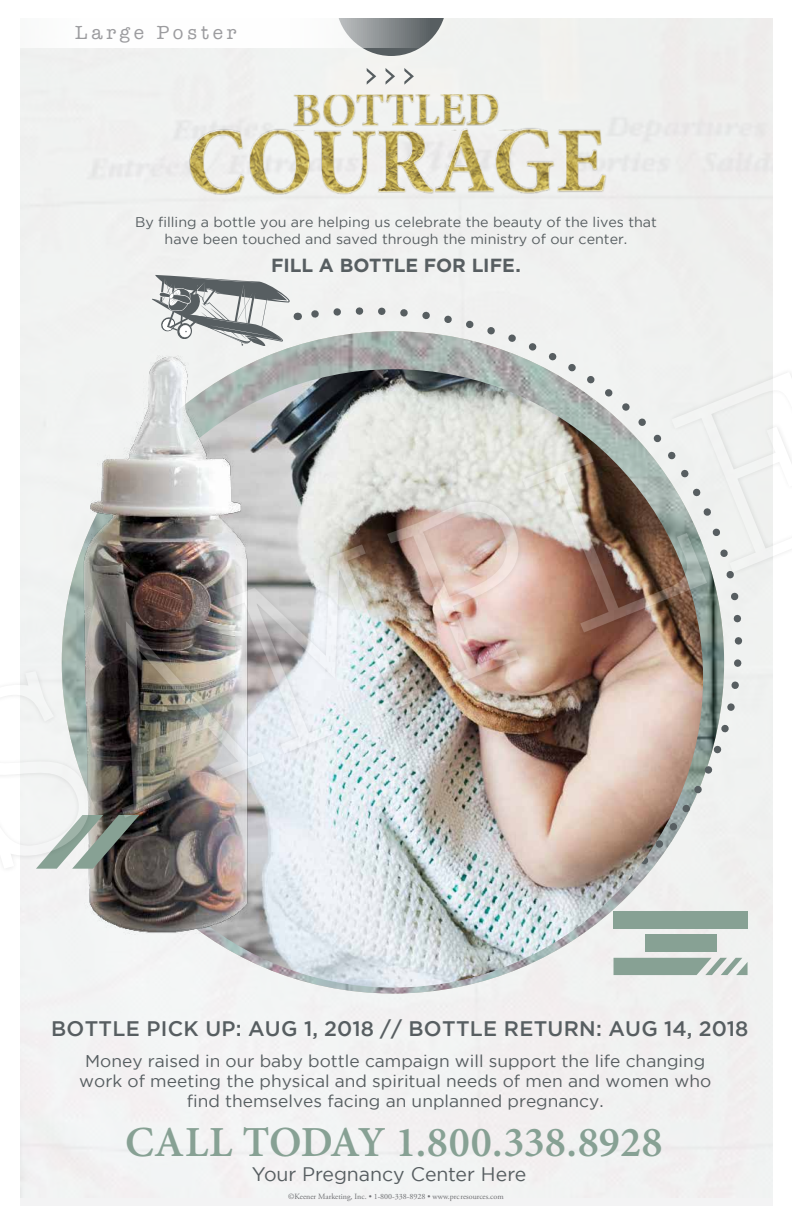
<style>
.page{position:relative;width:792px;height:1224px;background:#fff}
.page>*{position:absolute;margin:0;border:0;box-sizing:border-box;transform-origin:0 0}
.t1{font:600 42.9px "Minion Pro";color:#87a194}
.t2{font:500 21px "Gotham";letter-spacing:.015em;color:#575e61}
.t3{font:19.5px "Gotham";letter-spacing:-.005em;color:#575e61}
.t4{font:19.5px "American Typewriter";letter-spacing:.2em;color:#9c9c9f}
.t5{font:700 19px "Gotham";color:#575e61}
.t6{font:17px/20px "Gotham";color:#575e61;text-align:center}
.t7{font:14px/17px "Gotham";color:#575e61;text-align:center}
.t8{font:8px "Adobe Garamond Pro";color:#6d6e71}
</style>
<div class="page">
<div style="left:645px;top:934px;width:71px;height:18px;background:#87a194"></div>
<svg style="left:614px;top:958px;width:134px;height:17px;background:#9bb0a5"></svg>
<svg style="left:152px;top:275px;width:137px;height:22px"></svg>
<svg style="left:300px;top:268px;width:473px;height:662px"></svg>
<img style="left:85px;top:369px;width:618px;height:619px;border-radius:309px">
<img style="left:51px;top:297px;width:254px;height:660px">
<svg style="left:336px;top:19px;width:111px;height:37px"></svg>
<svg style="left:404px;top:68px;width:10px;height:17px"></svg>
<svg style="left:385px;top:68px;width:10px;height:17px"></svg>
<svg style="left:367px;top:68px;width:9px;height:17px"></svg>
<img style="left:282px;top:94px;width:232px;height:32px">
<img style="left:188px;top:126px;width:426px;height:72px">
<img style="left:0;top:372px;width:792px;height:497px">
<svg style="left:20px;top:18px;width:410px;height:29px"></svg>
<p class="t4" style="left:75px;top:18px;width:163px">Large Poster</p>
<p class="t7" style="left:135px;top:213px;width:523px">By filling a bottle you are helping us celebrate the beauty of the lives that have been touched and saved through the ministry of our center.</p>
<p class="t5" style="left:271px;top:254px;width:251px">FILL A BOTTLE FOR LIFE.</p>
<p class="t2" style="left:51px;top:1016px;width:699px">BOTTLE PICK UP: AUG 1, 2018 // BOTTLE RETURN: AUG 14, 2018</p>
<p class="t6" style="left:79px;top:1051px;width:633px">Money raised in our baby bottle campaign will support the life changing work of meeting the physical and spiritual needs of men and women who find themselves facing an unplanned pregnancy.</p>
<h1 class="t1" style="left:125px;top:1113px;width:539px">CALL TODAY 1.800.338.8928</h1>
<p class="t3" style="left:252px;top:1163px;width:276px">Your Pregnancy Center Here</p>
<p class="t8" style="left:288px;top:1191px;width:217px">©Keener Marketing, Inc. • 1-800-338-8928 • www.prcresources.com</p>
</div>
